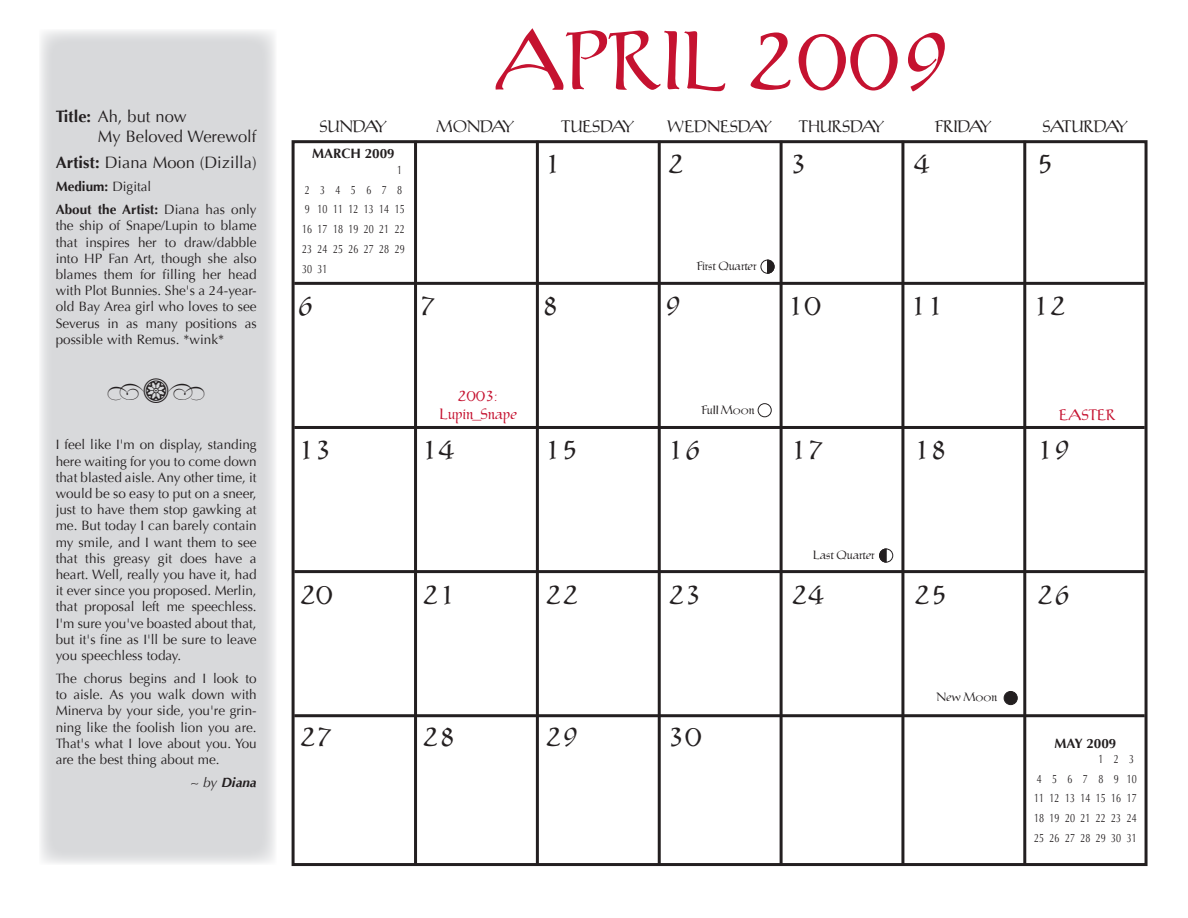
<style>
.page{position:relative;width:1188px;height:918px;background:#fff}
.page>*{position:absolute;margin:0;border:0;box-sizing:border-box;transform-origin:0 0}
.t1{font:82.5px "Marsdale";color:#c51230}
.t2{font:36px "Woodtype Ornaments Std";color:#231f20}
.t3{font:27px "Marsdale";color:#231f20}
.t4{font:16.5px/19.8px "Optima";color:#231f20}
.t5{font:16.5px "Marsdale";color:#231f20}
.t6{font:15px/18px "Marsdale";color:#c51230;text-align:center}
.t7{font:13.5px/16.2px "Optima";color:#231f20;text-align:justify}
.t8{font:700 13.5px/23px "Optima";color:#231f20}
.t9{font:italic 700 13.5px "Optima";color:#231f20}
.t10{font:12px/19.8px "Optima";color:#231f20;scale:.75 1}
.t11{font:12px "Marsdale";color:#231f20}
.s1{font-weight:700}
.s2{font-weight:400}
</style>
<div class="page">
<div style="left:39px;top:29px;width:238px;height:836px;background:#d8d9db"></div>
<div style="left:761px;top:260px;width:13px;height:13px;border:1px solid #231f20;border-radius:50%"></div>
<svg style="left:767px;top:260px;width:7px;height:14px"></svg>
<div style="left:758px;top:403px;width:13px;height:14px;border:1px solid #231f20;border-radius:50%"></div>
<div style="left:292px;top:140px;width:856px;height:726px;border:3px solid #231f20"></div>
<hr style="left:414px;top:141px;width:3px;height:723px;background:#231f20">
<hr style="left:536px;top:141px;width:3px;height:723px;background:#231f20">
<hr style="left:658px;top:141px;width:3px;height:723px;background:#231f20">
<hr style="left:780px;top:141px;width:3px;height:723px;background:#231f20">
<hr style="left:901px;top:141px;width:3px;height:723px;background:#231f20">
<hr style="left:1023px;top:141px;width:3px;height:723px;background:#231f20">
<hr style="left:294px;top:282px;width:851px;height:3px;background:#231f20">
<hr style="left:294px;top:426px;width:851px;height:3px;background:#231f20">
<hr style="left:294px;top:570px;width:851px;height:3px;background:#231f20">
<hr style="left:294px;top:714px;width:851px;height:3px;background:#231f20">
<div style="left:879px;top:549px;width:14px;height:13px;border:1px solid #231f20;border-radius:50%"></div>
<svg style="left:879px;top:549px;width:8px;height:14px"></svg>
<div style="left:1004px;top:691px;width:13px;height:14px;background:#231f20;border-radius:50%"></div>
<div style="left:1004px;top:691px;width:13px;height:14px;border:1px solid #231f20;border-radius:50%"></div>
<p class="t4" style="left:98px;top:107px;width:160px;text-indent:-42px"><span class="s1">Title:</span> Ah, but now<br>My Beloved Werewolf</p>
<p class="t4" style="left:56px;top:153px;width:203px"><span class="s1">Artist:</span> Diana Moon (Dizilla)</p>
<p class="t8" style="left:56px;top:175px;width:203px">Medium: <span class="s2">Digital<br></span>About the Artist: <span class="s2">Diana has only</span></p>
<p class="t7" style="left:56px;top:218px;width:203px">the ship of Snape/Lupin to blame that inspires her to draw/dabble into HP Fan Art, though she also blames them for filling her head with Plot Bunnies. She's a 24-year&shy;old Bay Area girl who loves to see Severus in as many positions as possible with Remus. *wink*</p>
<h2 class="t2" style="left:108px;top:376px;width:98px">•••</h2>
<p class="t7" style="left:56px;top:437px;width:203px">I feel like I'm on display, standing here waiting for you to come down that blasted aisle. Any other time, it would be so easy to put on a sneer, just to have them stop gawking at me. But today I can barely contain my smile, and I want them to see that this greasy git does have a heart. Well, really you have it, had it ever since you proposed. Merlin, that proposal left me speechless.<br>I'm sure you've boasted about that, but it's fine as I'll be sure to leave you speechless today.</p>
<p class="t7" style="left:56px;top:670px;width:203px">The chorus begins and I look to to aisle. As you walk down with Minerva by your side, you're grin&shy;ning like the foolish lion you are.<br>That's what I love about you. You are the best thing about me.</p>
<p class="t9" style="left:191px;top:774px;width:67px"><span class="s2">~ by</span> Diana</p>
<h1 class="t1" style="left:489px;top:-3px;width:47px">APRIL</h1>
<h1 class="t1" style="left:742px;top:-3px;width:208px">2009</h1>
<p class="t5" style="left:319px;top:114px;width:69px">SUNDAY</p>
<p class="t5" style="left:436px;top:114px;width:80px">MONDAY</p>
<p class="t5" style="left:560px;top:114px;width:76px">TUESDAY</p>
<p class="t5" style="left:666px;top:114px;width:107px">WEDNESDAY</p>
<p class="t5" style="left:798px;top:114px;width:88px">THURSDAY</p>
<p class="t5" style="left:934px;top:114px;width:59px">FRIDAY</p>
<p class="t5" style="left:1042px;top:114px;width:87px">SATURDAY</p>
<p class="t8" style="left:312px;top:143px;width:11px">march</p>
<p class="t8" style="left:365px;top:143px;width:32px">2009</p>
<p class="t10" style="left:302px;top:160px;width:138px;text-indent:95px">1<br>2345678<br>9 10 11 12 13 14 15<br>16 17 18 19 20 21 22<br>23 24 25 26 27 28 29<br>30 31</p>
<h3 class="t3" style="left:543px;top:143px;width:18px">1</h3>
<h3 class="t3" style="left:666px;top:143px;width:18px">2</h3>
<h3 class="t3" style="left:790px;top:143px;width:18px">3</h3>
<h3 class="t3" style="left:913px;top:143px;width:18px">4</h3>
<h3 class="t3" style="left:1036px;top:143px;width:18px">5</h3>
<p class="t11" style="left:696px;top:257px;width:61px">FIRST QUARTER</p>
<h3 class="t3" style="left:296px;top:285px;width:18px">6</h3>
<h3 class="t3" style="left:419px;top:285px;width:18px">7</h3>
<h3 class="t3" style="left:541px;top:285px;width:18px">8</h3>
<h3 class="t3" style="left:664px;top:285px;width:18px">9</h3>
<h3 class="t3" style="left:786px;top:285px;width:35px">10</h3>
<h3 class="t3" style="left:909px;top:285px;width:35px">11</h3>
<h3 class="t3" style="left:1032px;top:285px;width:35px">12</h3>
<p class="t6" style="left:439px;top:386px;width:79px">2003:<br>LUPIN_SNAPE</p>
<p class="t11" style="left:701px;top:400px;width:54px">FULL MOON</p>
<p class="t6" style="left:1059px;top:405px;width:58px">E ASTER</p>
<h3 class="t3" style="left:297px;top:428px;width:35px">13</h3>
<h3 class="t3" style="left:420px;top:428px;width:35px">14</h3>
<h3 class="t3" style="left:543px;top:428px;width:35px">15</h3>
<h3 class="t3" style="left:667px;top:428px;width:35px">16</h3>
<h3 class="t3" style="left:790px;top:428px;width:35px">17</h3>
<h3 class="t3" style="left:913px;top:428px;width:35px">18</h3>
<h3 class="t3" style="left:1036px;top:428px;width:35px">19</h3>
<p class="t11" style="left:813px;top:545px;width:63px">LAST QUARTER</p>
<h3 class="t3" style="left:298px;top:573px;width:35px">20</h3>
<h3 class="t3" style="left:421px;top:573px;width:35px">21</h3>
<h3 class="t3" style="left:544px;top:573px;width:35px">22</h3>
<h3 class="t3" style="left:667px;top:573px;width:35px">23</h3>
<h3 class="t3" style="left:790px;top:573px;width:35px">24</h3>
<h3 class="t3" style="left:913px;top:573px;width:35px">25</h3>
<h3 class="t3" style="left:1036px;top:573px;width:35px">26</h3>
<h3 class="t3" style="left:298px;top:716px;width:35px">27</h3>
<h3 class="t3" style="left:421px;top:716px;width:35px">28</h3>
<h3 class="t3" style="left:544px;top:716px;width:35px">29</h3>
<h3 class="t3" style="left:667px;top:716px;width:35px">30</h3>
<p class="t11" style="left:936px;top:688px;width:62px">NEW MOON</p>
<p class="t8" style="left:1054px;top:732px;width:64px">MAY 2009</p>
<p class="t10" style="left:1034px;top:749px;width:138px;text-indent:64px">123<br>45678910<br>11 12 13 14 15 16 17<br>18 19 20 21 22 23 24<br>25 26 27 28 29 30 31</p>
</div>
